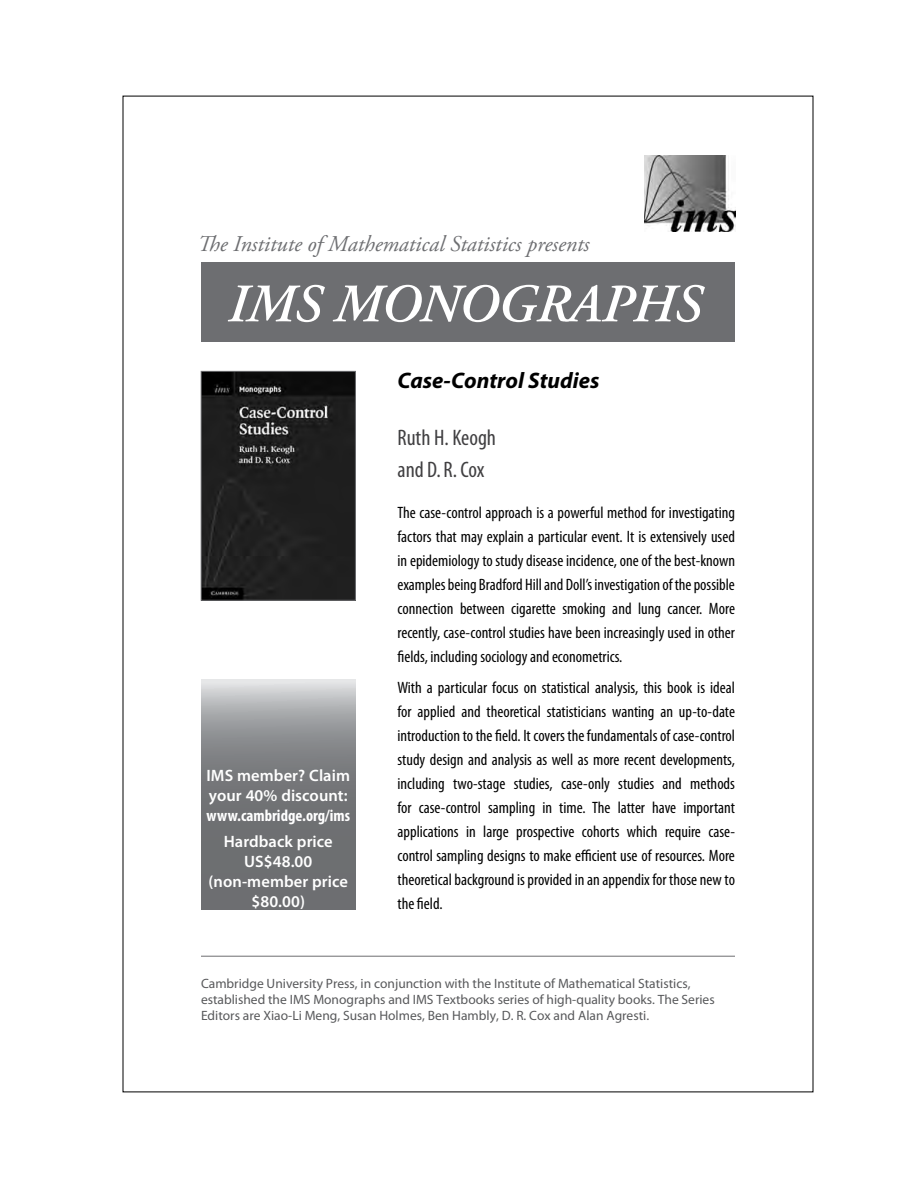
<style>
.page{position:relative;width:918px;height:1188px;background:#fff}
.page>*{position:absolute;margin:0;border:0;box-sizing:border-box;transform-origin:0 0}
.t1{font:italic 600 54px "Adobe Garamond Pro";color:#fff}
.t2{font:italic 22.5px "Adobe Garamond Pro";color:#6d6e71}
.t3{font:condensed 22.5px/31.5px "Myriad Pro";color:#414042}
.t4{font:italic 700 22.5px "Myriad Pro";color:#000}
.t5{font:condensed 16.5px/24px "Myriad Pro";color:#000;text-align:justify}
.t6{font:600 16.5px/19.8px "Myriad Pro";letter-spacing:.005em;color:#fff}
.t7{font:700 condensed 16.5px "Myriad Pro";color:#fff}
.t8{font:13.5px/16.2px "Myriad Pro";color:#58595b}
</style>
<div class="page">
<div style="left:201px;top:262px;width:534px;height:80px;background:#6d6e71"></div>
<img style="left:644px;top:156px;width:91px;height:76px">
<hr style="left:201px;top:956px;width:534px;height:1px;background:#6d6e71">
<img style="left:203px;top:373px;width:151px;height:225px">
<div style="left:201px;top:371px;width:155px;height:229px;border:1px solid #6d6e71"></div>
<svg style="left:201px;top:680px;width:155px;height:229px;background:#828487"></svg>
<h2 class="t2" style="left:197px;top:231px;width:393px">The Institute of Mathematical Statistics presents</h2>
<h1 class="t1" style="left:227px;top:273px;width:475px">IMS MONOGRAPHS</h1>
<h2 class="t4" style="left:398px;top:368px;width:203px">Case-Control Studies</h2>
<p class="t6" style="left:207px;top:766px;width:145px">IMS member? Claim your 40% discount:</p>
<p class="t7" style="left:206px;top:806px;width:145px">www.cambridge.org/ims</p>
<p class="t6" style="left:209px;top:832px;width:141px;text-align:center">Hardback price<br>US$48.00 (non-member price $80.00)</p>
<h2 class="t3" style="left:398px;top:423px;width:100px">Ruth H. Keogh and D. R. Cox</h2>
<p class="t5" style="left:398px;top:501px;width:339px">The case-control approach is a powerful method for investigating factors that may explain a particular event. It is extensively used in epidemiology to study disease incidence, one of the best-known examples being Bradford Hill and Doll’s investigation of the possible connection between cigarette smoking and lung cancer. More recently, case-control studies have been increasingly used in other fields, including sociology and econometrics.</p>
<p class="t5" style="left:398px;top:676px;width:339px">With a particular focus on statistical analysis, this book is ideal for applied and theoretical statisticians wanting an up-to-date introduction to the field. It covers the fundamentals of case-control study design and analysis as well as more recent developments, including two-stage studies, case-only studies and methods for case-control sampling in time. The latter have important applications in large prospective cohorts which require case&shy;control sampling designs to make efficient use of resources. More theoretical background is provided in an appendix for those new to the field.</p>
<p class="t8" style="left:201px;top:975px;width:515px">Cambridge University Press, in conjunction with the Institute of Mathematical Statistics, established the IMS Monographs and IMS Textbooks series of high-quality books. The Series<br>Editors are Xiao-Li Meng, Susan Holmes, Ben Hambly, D. R. Cox and Alan Agresti.</p>
</div>
